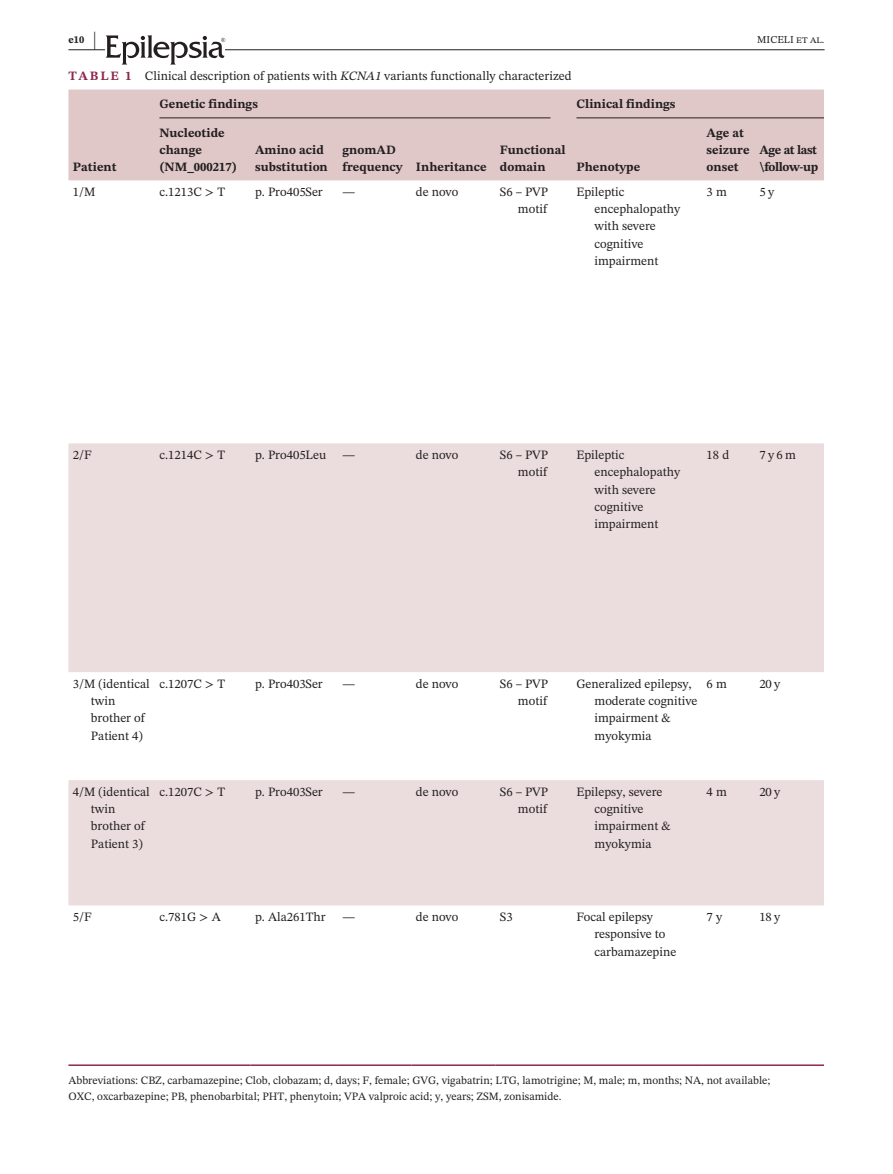
<style>
.page{position:relative;width:893px;height:1174px;background:#fff}
.page>*{position:absolute;margin:0;border:0;box-sizing:border-box;transform-origin:0 0}
.t1{font:12.75px/17.2px "STIX Two Text";color:#231f20}
.t2{font:700 12.75px/17.2px "STIX Two Text";color:#231f20}
.t3{font:700 12.75px/17.2px "STIX Two Text";letter-spacing:-.035em;color:#231f20}
.t4{font:11.25px/15.8px "STIX Two Text";color:#231f20}
.t5{font:10.5px "STIX Two Text";color:#231f20}
.t6{font:700 10.5px "STIX Two Text";color:#231f20}
.s1{font-size:21px}
.s2{font-weight:700;color:#8c284e}
.s3{font-style:italic}
</style>
<div class="page">
<hr style="left:68px;top:49px;width:756px;height:1px;background:#231f20">
<svg style="left:106px;top:35px;width:119px;height:30px"></svg>
<div style="left:68px;top:90px;width:756px;height:90px;background:#e0c8c9"></div>
<svg style="left:68px;top:443px;width:756px;height:462px;fill:#ebdcdd"></svg>
<hr style="left:68px;top:1064px;width:87px;height:2px;background:#8c284e">
<hr style="left:155px;top:1064px;width:96px;height:2px;background:#8c284e">
<hr style="left:251px;top:1064px;width:87px;height:2px;background:#8c284e">
<hr style="left:338px;top:1064px;width:73px;height:2px;background:#8c284e">
<hr style="left:411px;top:1064px;width:84px;height:2px;background:#8c284e">
<hr style="left:495px;top:1064px;width:77px;height:2px;background:#8c284e">
<hr style="left:572px;top:1064px;width:130px;height:2px;background:#8c284e">
<hr style="left:702px;top:1064px;width:53px;height:2px;background:#8c284e">
<hr style="left:755px;top:1064px;width:138px;height:2px;background:#8c284e">
<hr style="left:159px;top:117px;width:391px;height:1px;background:#231f20">
<hr style="left:576px;top:117px;width:317px;height:1px;background:#231f20">
<div style="left:824px;top:70px;width:69px;height:1034px;background:#fff"></div>
<p class="t6" style="left:68px;top:32px;width:29px">e10 <span class="s1">|</span></p>
<p class="t5" style="left:757px;top:32px;width:69px">MICELI et al.</p>
<p class="t1" style="left:68px;top:67px;width:505px"><span class="s2">TABLE 1</span> Clinical description of patients with <span class="s3">KCNA1</span> variants functionally characterized</p>
<p class="t2" style="left:73px;top:159px;width:45px">Patient</p>
<p class="t2" style="left:159px;top:96px;width:100px">Genetic findings</p>
<p class="t2" style="left:576px;top:96px;width:101px">Clinical findings</p>
<p class="t2" style="left:159px;top:124px;width:79px">Nucleotide change (NM_000217)</p>
<p class="t2" style="left:255px;top:141px;width:74px">Amino acid substitution</p>
<p class="t2" style="left:342px;top:141px;width:146px">gnomAD<br>frequency Inheritance</p>
<p class="t2" style="left:500px;top:141px;width:67px">Functional domain</p>
<p class="t2" style="left:576px;top:159px;width:65px">Phenotype</p>
<p class="t2" style="left:707px;top:124px;width:45px">Age at seizure onset</p>
<p class="t3" style="left:759px;top:141px;width:60px">Age at last \follow-up</p>
<p class="t1" style="left:73px;top:183px;width:24px">1/M</p>
<p class="t1" style="left:159px;top:183px;width:67px">c.1213C &gt; T</p>
<p class="t1" style="left:255px;top:183px;width:69px">p. Pro405Ser</p>
<p class="t1" style="left:342px;top:183px;width:14px">—</p>
<p class="t1" style="left:416px;top:183px;width:44px">de novo</p>
<p class="t1" style="left:500px;top:183px;width:50px;text-align:right">S6 – PVP motif</p>
<p class="t1" style="left:594px;top:183px;width:87px;text-indent:-18px">Epileptic encephalopathy with severe cognitive impairment</p>
<p class="t1" style="left:707px;top:183px;width:22px">3 m</p>
<p class="t1" style="left:759px;top:183px;width:16px">5 y</p>
<p class="t1" style="left:73px;top:446px;width:20px">2/F</p>
<p class="t1" style="left:159px;top:446px;width:67px">c.1214C &gt; T</p>
<p class="t1" style="left:255px;top:446px;width:73px">p. Pro405Leu</p>
<p class="t1" style="left:342px;top:446px;width:14px">—</p>
<p class="t1" style="left:416px;top:446px;width:44px">de novo</p>
<p class="t1" style="left:500px;top:446px;width:50px;text-align:right">S6 – PVP motif</p>
<p class="t1" style="left:594px;top:446px;width:87px;text-indent:-18px">Epileptic encephalopathy with severe cognitive impairment</p>
<p class="t1" style="left:707px;top:446px;width:24px">18 d</p>
<p class="t1" style="left:759px;top:446px;width:38px">7 y6 m</p>
<p class="t1" style="left:91px;top:675px;width:60px;text-indent:-18px">3/M (identical twin brother of<br>Patient 4)</p>
<p class="t1" style="left:159px;top:675px;width:67px">c.1207C &gt; T</p>
<p class="t1" style="left:255px;top:675px;width:69px">p. Pro403Ser</p>
<p class="t1" style="left:342px;top:675px;width:14px">—</p>
<p class="t1" style="left:416px;top:675px;width:44px">de novo</p>
<p class="t1" style="left:500px;top:675px;width:50px;text-align:right">S6 – PVP motif</p>
<p class="t1" style="left:594px;top:675px;width:105px;text-indent:-18px">Generalized epilepsy, moderate cognitive impairment &amp; myokymia</p>
<p class="t1" style="left:707px;top:675px;width:22px">6 m</p>
<p class="t1" style="left:759px;top:675px;width:22px">20 y</p>
<p class="t1" style="left:91px;top:783px;width:60px;text-indent:-18px">4/M (identical twin brother of<br>Patient 3)</p>
<p class="t1" style="left:159px;top:783px;width:67px">c.1207C &gt; T</p>
<p class="t1" style="left:255px;top:783px;width:69px">p. Pro403Ser</p>
<p class="t1" style="left:342px;top:783px;width:14px">—</p>
<p class="t1" style="left:416px;top:783px;width:44px">de novo</p>
<p class="t1" style="left:500px;top:783px;width:50px;text-align:right">S6 – PVP motif</p>
<p class="t1" style="left:594px;top:783px;width:78px;text-indent:-18px">Epilepsy, severe cognitive impairment &amp; myokymia</p>
<p class="t1" style="left:707px;top:783px;width:22px">4 m</p>
<p class="t1" style="left:759px;top:783px;width:22px">20 y</p>
<p class="t1" style="left:73px;top:908px;width:20px">5/F</p>
<p class="t1" style="left:159px;top:908px;width:63px">c.781G &gt; A</p>
<p class="t1" style="left:255px;top:908px;width:72px">p. Ala261Thr</p>
<p class="t1" style="left:342px;top:908px;width:14px">—</p>
<p class="t1" style="left:416px;top:908px;width:44px">de novo</p>
<p class="t1" style="left:500px;top:908px;width:14px">S3</p>
<p class="t1" style="left:594px;top:908px;width:83px;text-indent:-18px">Focal epilepsy responsive to carbamazepine</p>
<p class="t1" style="left:707px;top:908px;width:17px">7 y</p>
<p class="t1" style="left:759px;top:908px;width:22px">18 y</p>
<p class="t4" style="left:68px;top:1072px;width:703px">Abbreviations: CBZ, carbamazepine; Clob, clobazam; d, days; F, female; GVG, vigabatrin; LTG, lamotrigine; M, male; m, months; NA, not available;<br>OXC, oxcarbazepine; PB, phenobarbital; PHT, phenytoin; VPA valproic acid; y, years; ZSM, zonisamide.</p>
</div>
